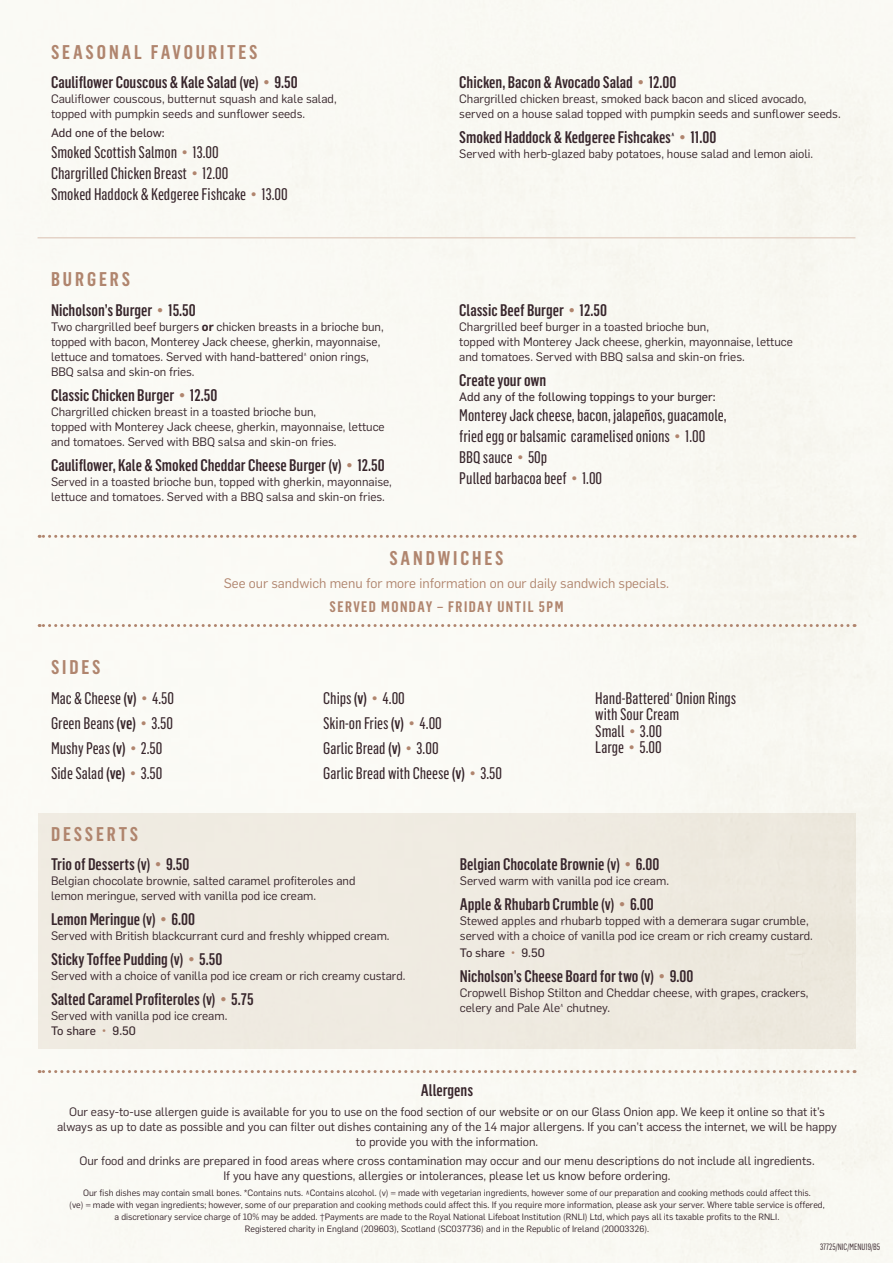
<style>
.page{position:relative;width:893px;height:1263px;background:#fff}
.page>*{position:absolute;margin:0;border:0;box-sizing:border-box;transform-origin:0 0}
.t1{font:600 19.5px "Flama Condensed";letter-spacing:.15em;color:#b0856e}
.t2{font:500 16.5px "Flama Condensed";color:#37252b}
.t3{font:16.5px/25px "Flama Condensed Basic";color:#37252b}
.t4{font:600 15px "Flama Condensed";letter-spacing:.1em;color:#b0856e}
.t5{font:13.5px "Flama";color:#b0856e}
.t6{font:12px/15px "Flama";color:#37252b}
.t7{font:12px "Flama Basic";color:#37252b}
.t8{font:9px/12px "Flama";color:#37252b;text-align:center}
.t9{font:9px "Flama Condensed";color:#37252b}
.s1{color:#b0856e}
.s2{font-weight:600}
.s3{font-family:"Flama Condensed";font-weight:500}
</style>
<div class="page">
<div style="left:38px;top:813px;width:817px;height:236px;background:#efeae1"></div>
<svg style="left:39px;top:1070px;width:809px;height:3px"></svg>
<hr style="left:38px;top:237px;width:817px;height:1px;background:#e4d3c7">
<svg style="left:39px;top:535px;width:809px;height:3px"></svg>
<svg style="left:39px;top:624px;width:809px;height:3px"></svg>
<h1 class="t1" style="left:51px;top:40px;width:208px">SEASONAL FAVOURITES</h1>
<h2 class="t2" style="left:51px;top:72px;width:248px">Cauliflower Couscous &amp; Kale Salad (ve) <span class="s1">•</span> 9.50</h2>
<p class="t6" style="left:51px;top:91px;width:287px">Cauliflower couscous, butternut squash and kale salad, topped with pumpkin seeds and sunflower seeds.</p>
<p class="t7" style="left:51px;top:125px;width:115px">Add one of the below:</p>
<h2 class="t3" style="left:51px;top:141px;width:238px;line-height:20.7px">Smoked Scottish Salmon <span class="s1">•</span> 13.00<br>Chargrilled Chicken Breast <span class="s1">•</span> 12.00<br>Smoked Haddock &amp; Kedgeree Fishcake <span class="s1">•</span> 13.00</h2>
<h1 class="t1" style="left:51px;top:267px;width:81px">BURGERS</h1>
<h2 class="t2" style="left:51px;top:299px;width:146px">Nicholson’s Burger <span class="s1">•</span> 15.50</h2>
<p class="t6" style="left:51px;top:318px;width:334px">Two chargrilled beef burgers <span class="s2">or</span> chicken breasts in a brioche bun, topped with bacon, Monterey Jack cheese, gherkin, mayonnaise, lettuce and tomatoes. Served with hand-battered<sup>^</sup> onion rings, BBQ salsa and skin-on fries.</p>
<h2 class="t2" style="left:51px;top:384px;width:168px">Classic Chicken Burger <span class="s1">•</span> 12.50</h2>
<p class="t6" style="left:51px;top:403px;width:335px">Chargrilled chicken breast in a toasted brioche bun,<br>topped with Monterey Jack cheese, gherkin, mayonnaise, lettuce and tomatoes. Served with BBQ salsa and skin-on fries.</p>
<h2 class="t2" style="left:51px;top:454px;width:335px">Cauliflower, Kale &amp; Smoked Cheddar Cheese Burger (v) <span class="s1">•</span> 12.50</h2>
<p class="t6" style="left:51px;top:473px;width:342px">Served in a toasted brioche bun, topped with gherkin, mayonnaise, lettuce and tomatoes. Served with a BBQ salsa and skin-on fries.</p>
<h2 class="t2" style="left:459px;top:72px;width:219px">Chicken, Bacon &amp; Avocado Salad <span class="s1">•</span> 12.00</h2>
<p class="t6" style="left:459px;top:91px;width:383px">Chargrilled chicken breast, smoked back bacon and sliced avocado, served on a house salad topped with pumpkin seeds and sunflower seeds.</p>
<h2 class="t2" style="left:459px;top:127px;width:259px">Smoked Haddock &amp; Kedgeree Fishcakes<sup>^</sup> <span class="s1">•</span> 11.00</h2>
<p class="t6" style="left:459px;top:146px;width:355px">Served with herb-glazed baby potatoes, house salad and lemon aioli.</p>
<h2 class="t2" style="left:459px;top:299px;width:149px">Classic Beef Burger <span class="s1">•</span> 12.50</h2>
<p class="t6" style="left:459px;top:318px;width:335px">Chargrilled beef burger in a toasted brioche bun,<br>topped with Monterey Jack cheese, gherkin, mayonnaise, lettuce and tomatoes. Served with BBQ salsa and skin-on fries.</p>
<h2 class="t2" style="left:459px;top:369px;width:89px">Create your own</h2>
<p class="t7" style="left:459px;top:388px;width:258px">Add any of the following toppings to your burger:</p>
<h2 class="t3" style="left:459px;top:405px;width:269px;line-height:20.7px">Monterey Jack cheese, bacon, jalapeños, guacamole, fried egg or balsamic caramelised onions <span class="s1">•</span> 1.00<br>BBQ sauce <span class="s1">•</span> 50p<br>Pulled barbacoa beef <span class="s1">•</span> 1.00</h2>
<h1 class="t1" style="left:389px;top:546px;width:115px">SANDWICHES</h1>
<p class="t5" style="left:224px;top:573px;width:447px">See our sandwich menu for more information on our daily sandwich specials.</p>
<p class="t4" style="left:330px;top:597px;width:236px">SERVED MONDAY – FRIDAY UNTIL 5PM</p>
<h1 class="t1" style="left:51px;top:655px;width:51px">SIDES</h1>
<h2 class="t3" style="left:51px;top:685px;width:125px">Mac &amp; Cheese <span class="s3">(v)</span> <span class="s1">•</span> 4.50<br>Green Beans <span class="s3">(ve)</span> <span class="s1">•</span> 3.50<br>Mushy Peas <span class="s3">(v)</span> <span class="s1">•</span> 2.50<br>Side Salad <span class="s3">(ve)</span> <span class="s1">•</span> 3.50</h2>
<h2 class="t3" style="left:323px;top:685px;width:180px">Chips <span class="s3">(v)</span> <span class="s1">•</span> 4.00<br>Skin-on Fries <span class="s3">(v)</span> <span class="s1">•</span> 4.00<br>Garlic Bread <span class="s3">(v)</span> <span class="s1">•</span> 3.00<br>Garlic Bread with Cheese <span class="s3">(v)</span> <span class="s1">•</span> 3.50</h2>
<h2 class="t3" style="left:595px;top:689px;width:142px;line-height:16.5px">Hand-Battered<sup>^</sup> Onion Rings with Sour Cream<br>Small <span class="s1">•</span> 3.00<br>Large <span class="s1">•</span> 5.00</h2>
<h1 class="t1" style="left:51px;top:821px;width:89px">DESSERTS</h1>
<h2 class="t2" style="left:51px;top:854px;width:140px">Trio of Desserts (v) <span class="s1">•</span> 9.50</h2>
<p class="t6" style="left:51px;top:872px;width:306px">Belgian chocolate brownie, salted caramel profiteroles and lemon meringue, served with vanilla pod ice cream.</p>
<h2 class="t2" style="left:51px;top:909px;width:146px">Lemon Meringue (v) <span class="s1">•</span> 6.00</h2>
<p class="t6" style="left:51px;top:927px;width:340px">Served with British blackcurrant curd and freshly whipped cream.</p>
<h2 class="t2" style="left:51px;top:949px;width:173px">Sticky Toffee Pudding (v) <span class="s1">•</span> 5.50</h2>
<p class="t6" style="left:51px;top:967px;width:356px">Served with a choice of vanilla pod ice cream or rich creamy custard.</p>
<h2 class="t2" style="left:51px;top:989px;width:204px">Salted Caramel Profiteroles (v) <span class="s1">•</span> 5.75</h2>
<p class="t6" style="left:51px;top:1007px;width:178px">Served with vanilla pod ice cream.</p>
<p class="t7" style="left:51px;top:1022px;width:86px">To share <span class="s1">•</span> 9.50</p>
<h2 class="t2" style="left:460px;top:854px;width:201px">Belgian Chocolate Brownie (v) <span class="s1">•</span> 6.00</h2>
<p class="t6" style="left:460px;top:872px;width:211px">Served warm with vanilla pod ice cream.</p>
<h2 class="t2" style="left:460px;top:894px;width:195px">Apple &amp; Rhubarb Crumble (v) <span class="s1">•</span> 6.00</h2>
<p class="t6" style="left:460px;top:912px;width:355px">Stewed apples and rhubarb topped with a demerara sugar crumble, served with a choice of vanilla pod ice cream or rich creamy custard.</p>
<p class="t7" style="left:460px;top:944px;width:86px">To share <span class="s1">•</span> 9.50</p>
<h2 class="t2" style="left:460px;top:965px;width:235px">Nicholson’s Cheese Board for two (v) <span class="s1">•</span> 9.00</h2>
<p class="t6" style="left:460px;top:984px;width:350px">Cropwell Bishop Stilton and Cheddar cheese, with grapes, crackers, celery and Pale Ale<sup>^</sup> chutney.</p>
<h2 class="t2" style="left:421px;top:1080px;width:54px">Allergens</h2>
<p class="t6" style="left:57px;top:1103px;width:781px;text-align:center">Our easy-to-use allergen guide is available for you to use on the food section of our website or on our Glass Onion app. We keep it online so that it’s always as up to date as possible and you can filter out dishes containing any of the 14 major allergens. If you can’t access the internet, we will be happy to provide you with the information.</p>
<p class="t6" style="left:79px;top:1152px;width:737px;text-align:center">Our food and drinks are prepared in food areas where cross contamination may occur and our menu descriptions do not include all ingredients.<br>If you have any questions, allergies or intolerances, please let us know before ordering.</p>
<p class="t8" style="left:69px;top:1186px;width:757px">Our fish dishes may contain small bones. *Contains nuts. ^Contains alcohol. (v) = made with vegetarian ingredients, however some of our preparation and cooking methods could affect this.<br>(ve) = made with vegan ingredients; however, some of our preparation and cooking methods could affect this. If you require more information, please ask your server. Where table service is offered, a discretionary service charge of 10% may be added. †Payments are made to the Royal National Lifeboat Institution (RNLI) Ltd, which pays all its taxable profits to the RNLI.<br>Registered charity in England (209603), Scotland (SC037736) and in the Republic of Ireland (20003326).</p>
<p class="t9" style="left:820px;top:1241px;width:62px">37725/NIC/MENU19/B5</p>
</div>
